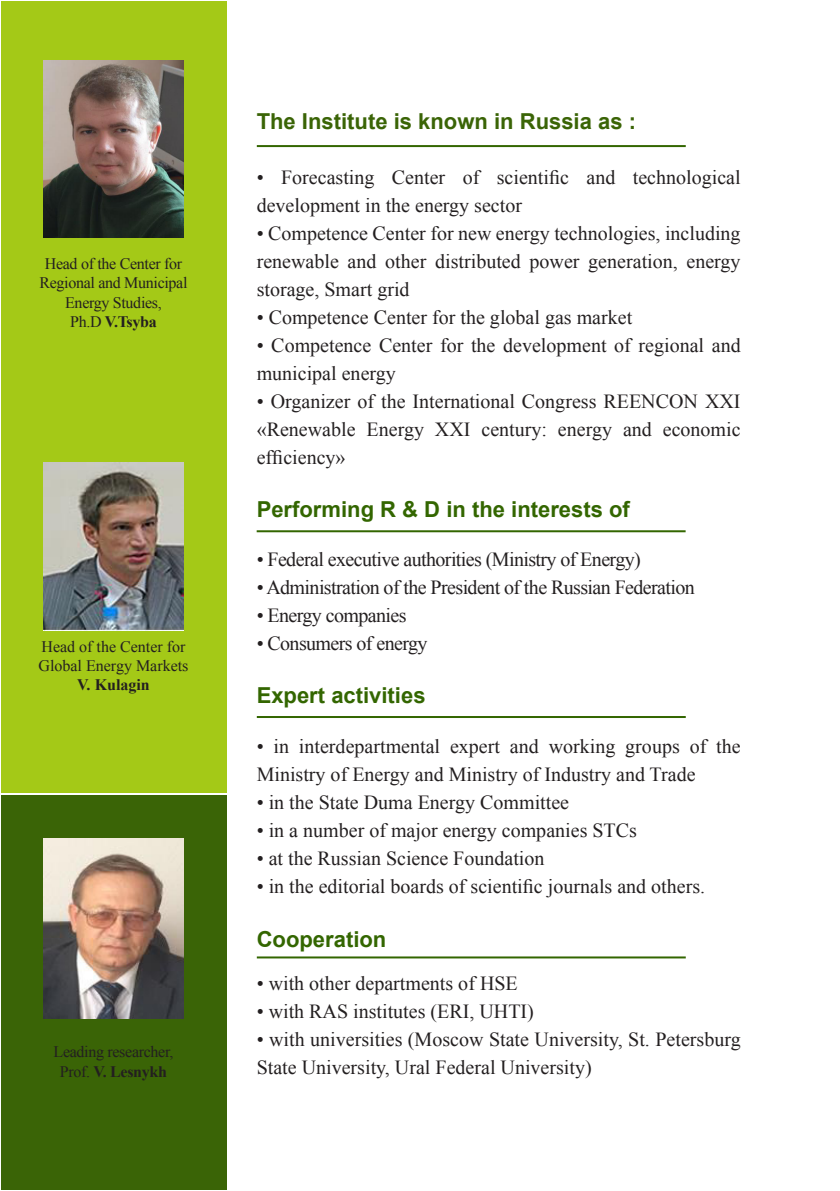
<style>
.page{position:relative;width:840px;height:1191px;background:#fff}
.page>*{position:absolute;margin:0;border:0;box-sizing:border-box;transform-origin:0 0}
.t1{font:700 22px "Arial";color:#360}
.t2{font:700 22px "Arial";color:#3a6406}
.t3{font:20px/28px "Times New Roman";color:#231f20}
.t4{font:20px "Times New Roman";letter-spacing:-.03em;color:#231f20}
.t5{font:16px/19.2px "Times New Roman";letter-spacing:-.02em;color:#231f20;text-align:center}
.t6{font:16px/19.2px "Times New Roman";color:#231f20}
.t7{font:700 16px "Times New Roman";color:#231f20}
.s1{font-weight:400}
.s2{font-weight:700}
</style>
<div class="page">
<div style="left:1px;top:1px;width:225px;height:792px;background:#a4c917"></div>
<div style="left:1px;top:795px;width:225px;height:395px;background:#3a6406"></div>
<img style="left:44px;top:60px;width:139px;height:177px">
<img style="left:44px;top:462px;width:139px;height:168px">
<img style="left:44px;top:838px;width:139px;height:180px">
<hr style="left:257px;top:145px;width:428px;height:2px;background:#360">
<hr style="left:256px;top:530px;width:429px;height:2px;background:#360">
<hr style="left:257px;top:716px;width:428px;height:2px;background:#360">
<hr style="left:257px;top:956px;width:428px;height:2px;background:#360">
<p class="t5" style="left:39px;top:254px;width:149px">Head of the Center for<br>Regional and Municipal<br>Energy Studies,</p>
<p class="t7" style="left:70px;top:310px;width:88px"><span class="s1">Ph.D</span> V.Tsyba</p>
<p class="t6" style="left:38px;top:636px;width:151px">Head of the Center for<br>Global Energy Markets</p>
<p class="t7" style="left:77px;top:674px;width:74px">V. Kulagin</p>
<p class="t5" style="left:54px;top:1042px;width:121px">Leading researcher,<br>Prof. <span class="s2">V. Lesnykh</span></p>
<p class="t2" style="left:256px;top:107px;width:380px">The Institute is known in Russia as :</p>
<p class="t3" style="left:256px;top:163px;width:485px">• Forecasting Center of scientific and technological development in the energy sector</p>
<p class="t3" style="left:256px;top:219px;width:485px;text-align:justify">• Competence Center for new energy technologies, including renewable and other distributed power generation, energy storage, Smart grid</p>
<p class="t3" style="left:256px;top:303px;width:377px">• Competence Center for the global gas market</p>
<p class="t3" style="left:256px;top:331px;width:485px">• Competence Center for the development of regional and municipal energy</p>
<p class="t3" style="left:256px;top:387px;width:485px;text-align:justify">• Organizer of the International Congress REENCON XXI «Renewable Energy XXI century: energy and economic efficiency»</p>
<p class="t1" style="left:256px;top:494px;width:374px">Performing R &amp; D in the interests of</p>
<p class="t4" style="left:256px;top:546px;width:385px">• Federal executive authorities (Ministry of Energy)</p>
<p class="t4" style="left:256px;top:574px;width:439px">• Administration of the President of the Russian Federation</p>
<p class="t4" style="left:256px;top:602px;width:151px">• Energy companies</p>
<p class="t4" style="left:256px;top:630px;width:172px">• Consumers of energy</p>
<p class="t1" style="left:256px;top:681px;width:170px">Expert activities</p>
<p class="t3" style="left:256px;top:732px;width:485px">• in interdepartmental expert and working groups of the<br>Ministry of Energy and Ministry of Industry and Trade</p>
<p class="t3" style="left:256px;top:788px;width:314px">• in the State Duma Energy Committee</p>
<p class="t3" style="left:256px;top:816px;width:381px">• in a number of major energy companies STCs</p>
<p class="t3" style="left:256px;top:844px;width:289px">• at the Russian Science Foundation</p>
<p class="t3" style="left:256px;top:872px;width:450px">• in the editorial boards of scientific journals and others.</p>
<p class="t1" style="left:256px;top:925px;width:131px">Cooperation</p>
<p class="t3" style="left:256px;top:968px;width:262px">• with other departments of HSE</p>
<p class="t3" style="left:256px;top:996px;width:278px">• with RAS institutes (ERI, UHTI)</p>
<p class="t3" style="left:256px;top:1024px;width:485px">• with universities (Moscow State University, St. Petersburg<br>State University, Ural Federal University)</p>
</div>
